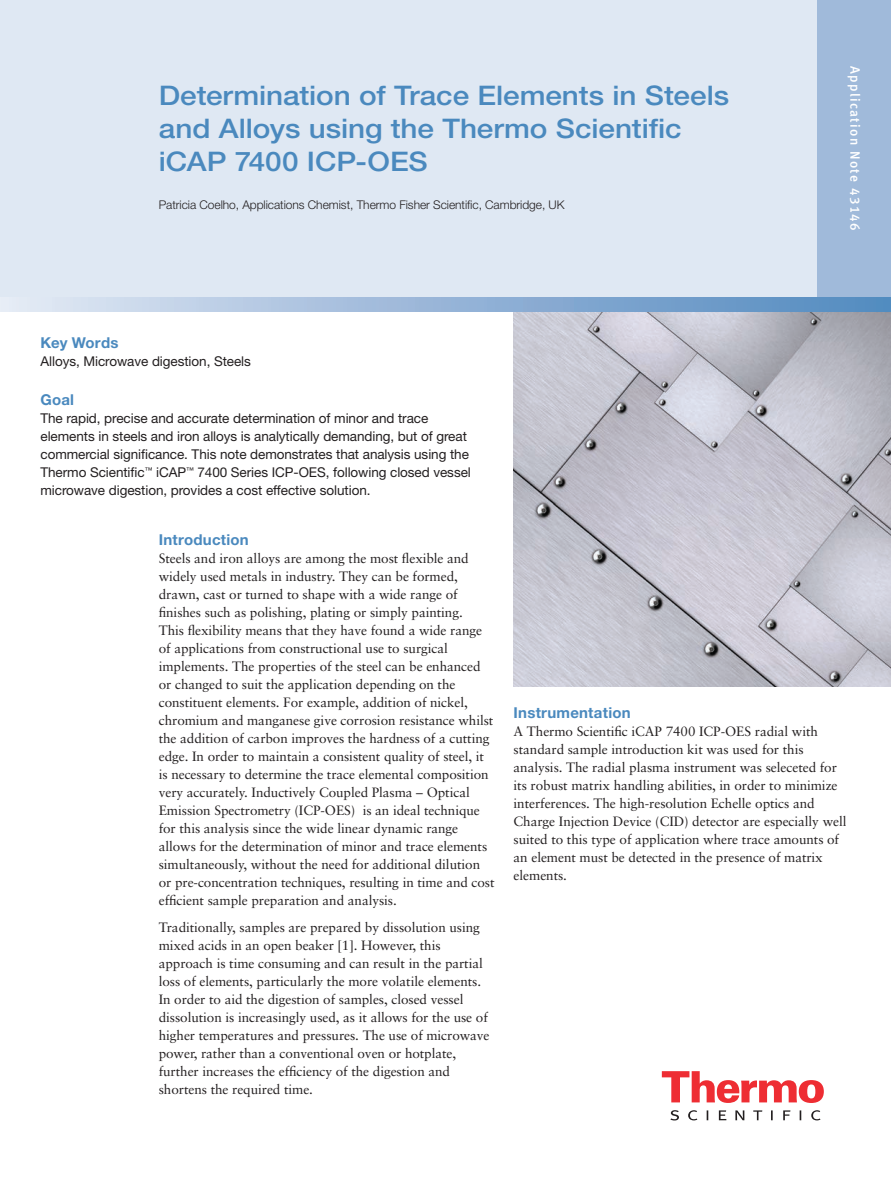
<style>
.page{position:relative;width:891px;height:1188px;background:#fff}
.page>*{position:absolute;margin:0;border:0;box-sizing:border-box;transform-origin:0 0}
.t1{font:500 27px/33px "Helvetica Neue LT Std";letter-spacing:-.005em;color:#4a89be;scale:1.1 1}
.Headline_level_1{font:700 15px "Helvetica Neue LT Std";letter-spacing:.015em;color:#4a89be}
.Body_copy{font:13.5px/18px "Sabon";letter-spacing:-.005em;color:#231f20}
.Goal_Text{font:13.5px/18px "Helvetica Neue LT Std";letter-spacing:-.005em;color:#231f20}
.Keywords_Text{font:13.5px "Helvetica Neue LT Std";letter-spacing:-.005em;color:#231f20}
.Document_Type{font:13.5px "Meta Medium LF";letter-spacing:.1em;color:#fff}
.Author{font:300 12px "Helvetica Neue LT Std";letter-spacing:-.005em;color:#231f20}
</style>
<div class="page">
<img style="left:514px;top:312px;width:377px;height:375px">
<div style="left:0;top:0;width:891px;height:303px;background:#dfe8f3"></div>
<div style="left:817px;top:0;width:74px;height:303px;background:#a0bada"></div>
<svg style="left:0;top:297px;width:891px;height:15px;background:#98b7d8"></svg>
<svg style="left:662px;top:1071px;width:162px;height:32px"></svg>
<svg style="left:670px;top:1110px;width:151px;height:10px"></svg>
<p class="t1" style="left:159px;top:79px;width:520px">Determination of Trace Elements in Steels and Alloys using the Thermo Scientific iCAP 7400 ICP-OES</p>
<p class="Author" style="left:159px;top:198px;width:407px">Patricia Coelho, Applications Chemist, Thermo Fisher Scientific, Cambridge, UK</p>
<p class="Document_Type" style="left:863px;top:66px;width:166px;rotate:90deg">Application Note 43146</p>
<p class="Headline_level_1" style="left:40px;top:334px;width:80px">Key Words</p>
<p class="Keywords_Text" style="left:40px;top:353px;width:212px">Alloys, Microwave digestion, Steels</p>
<p class="Headline_level_1" style="left:40px;top:391px;width:35px">Goal</p>
<p class="Goal_Text" style="left:40px;top:409px;width:432px">The rapid, precise and accurate determination of minor and trace elements in steels and iron alloys is analytically demanding, but of great commercial significance. This note demonstrates that analysis using the Thermo Scientific<sup>™</sup> iCAP<sup>™</sup> 7400 Series ICP-OES, following closed vessel microwave digestion, provides a cost effective solution.</p>
<p class="Headline_level_1" style="left:159px;top:531px;width:92px">Introduction</p>
<p class="Body_copy" style="left:159px;top:549px;width:337px">Steels and iron alloys are among the most flexible and widely used metals in industry. They can be formed, drawn, cast or turned to shape with a wide range of finishes such as polishing, plating or simply painting.<br>This flexibility means that they have found a wide range of applications from constructional use to surgical implements. The properties of the steel can be enhanced or changed to suit the application depending on the constituent elements. For example, addition of nickel, chromium and manganese give corrosion resistance whilst the addition of carbon improves the hardness of a cutting edge. In order to maintain a consistent quality of steel, it is necessary to determine the trace elemental composition very accurately. Inductively Coupled Plasma – Optical Emission Spectrometry (ICP-OES) is an ideal technique for this analysis since the wide linear dynamic range allows for the determination of minor and trace elements simultaneously, without the need for additional dilution or pre-concentration techniques, resulting in time and cost efficient sample preparation and analysis.</p>
<p class="Body_copy" style="left:159px;top:918px;width:332px">Traditionally, samples are prepared by dissolution using mixed acids in an open beaker [1]. However, this approach is time consuming and can result in the partial loss of elements, particularly the more volatile elements.<br>In order to aid the digestion of samples, closed vessel dissolution is increasingly used, as it allows for the use of higher temperatures and pressures. The use of microwave power, rather than a conventional oven or hotplate, further increases the efficiency of the digestion and shortens the required time.</p>
<p class="Headline_level_1" style="left:514px;top:703px;width:119px">Instrumentation</p>
<p class="Body_copy" style="left:514px;top:722px;width:334px">A Thermo Scientific iCAP 7400 ICP-OES radial with standard sample introduction kit was used for this analysis. The radial plasma instrument was seleceted for its robust matrix handling abilities, in order to minimize interferences. The high-resolution Echelle optics and Charge Injection Device (CID) detector are especially well suited to this type of application where trace amounts of an element must be detected in the presence of matrix elements.</p>
</div>
